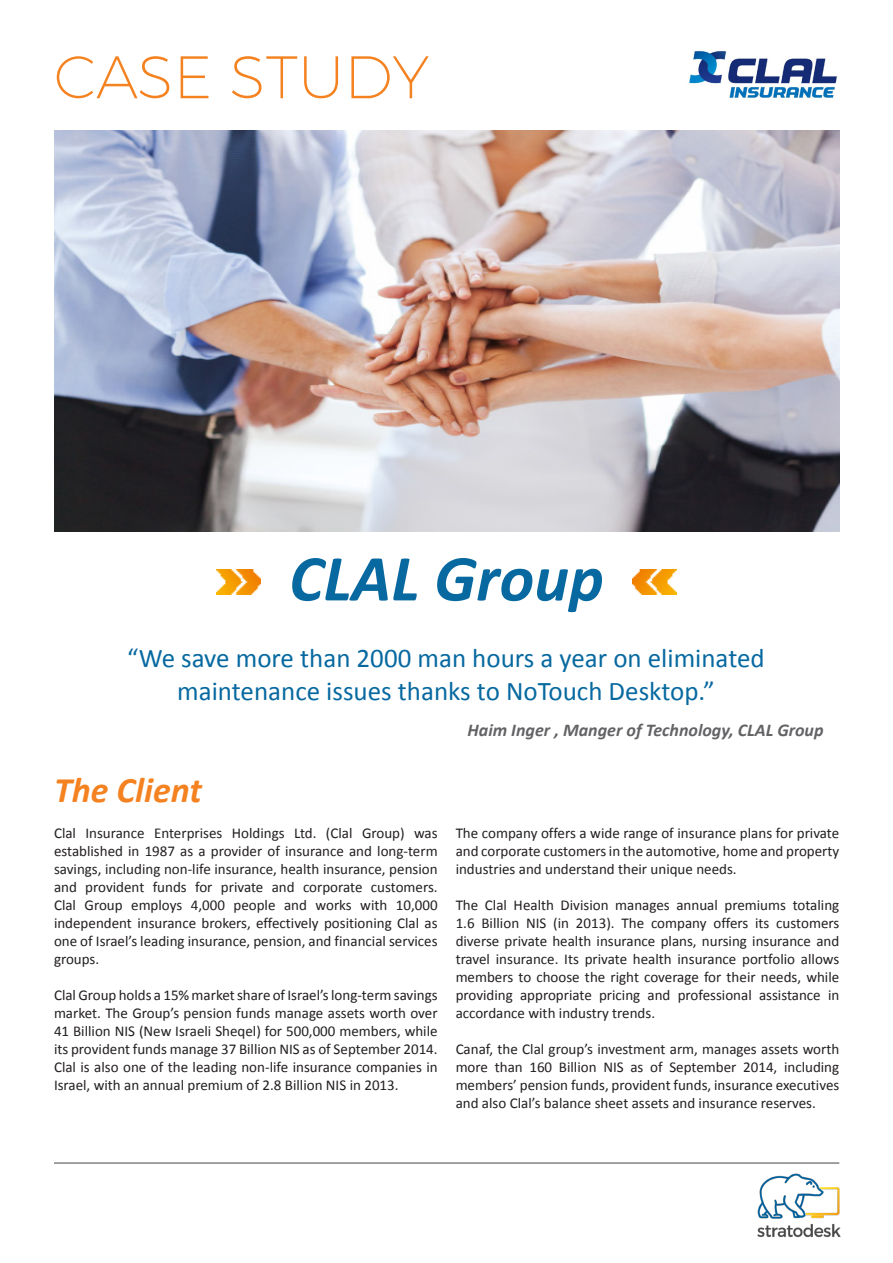
<style>
.page{position:relative;width:893px;height:1263px;background:#fff}
.page>*{position:absolute;margin:0;border:0;box-sizing:border-box;transform-origin:0 0}
.t1{font:italic 700 66px "Calibri";color:#0769a0}
.t2{font:200 60px "Montserrat";color:#f58220}
.Subh{font:italic 700 36px "Calibri";color:#f58220}
.Topquote{font:27px "Calibri";color:#0769a0}
.topquote_author{font:italic 700 18px "Calibri";color:#636366}
.Body{font:15px/18px "Calibri";color:#231f20;text-align:justify}
</style>
<div class="page">
<img style="left:689px;top:51px;width:148px;height:47px">
<img style="left:54px;top:131px;width:785px;height:401px">
<img style="left:216px;top:570px;width:44px;height:25px">
<img style="left:633px;top:570px;width:44px;height:25px">
<hr style="left:54px;top:1162px;width:785px;height:2px;background:#808285">
<img style="left:757px;top:1173px;width:84px;height:65px">
<p class="t2" style="left:54px;top:40px;width:377px">CASE STUDY</p>
<p class="t1" style="left:289px;top:537px;width:316px">CLAL Group</p>
<p class="Topquote" style="left:127px;top:641px;width:639px">“We save more than 2000 man hours a year on eliminated</p>
<p class="Topquote" style="left:177px;top:674px;width:539px">maintenance issues thanks to NoTouch Desktop.”</p>
<p class="topquote_author" style="left:467px;top:719px;width:358px">Haim Inger , Manger of Technology, CLAL Group</p>
<p class="Subh" style="left:54px;top:767px;width:149px">The Client</p>
<p class="Body" style="left:54px;top:824px;width:385px">Clal Insurance Enterprises Holdings Ltd. (Clal Group) was established in 1987 as a provider of insurance and long-term savings, including non-life insurance, health insurance, pension and provident funds for private and corporate customers.<br>Clal Group employs 4,000 people and works with 10,000 independent insurance brokers, effectively positioning Clal as one of Israel’s leading insurance, pension, and financial services groups.</p>
<p class="Body" style="left:54px;top:986px;width:385px">Clal Group holds a 15% market share of Israel’s long-term savings market. The Group’s pension funds manage assets worth over 41 Billion NIS (New Israeli Sheqel) for 500,000 members, while its provident funds manage 37 Billion NIS as of September 2014.<br>Clal is also one of the leading non-life insurance companies in Israel, with an annual premium of 2.8 Billion NIS in 2013.</p>
<p class="Body" style="left:456px;top:824px;width:385px">The company offers a wide range of insurance plans for private and corporate customers in the automotive, home and property industries and understand their unique needs.</p>
<p class="Body" style="left:456px;top:896px;width:385px">The Clal Health Division manages annual premiums totaling 1.6 Billion NIS (in 2013). The company offers its customers diverse private health insurance plans, nursing insurance and travel insurance. Its private health insurance portfolio allows members to choose the right coverage for their needs, while providing appropriate pricing and professional assistance in accordance with industry trends.</p>
<p class="Body" style="left:456px;top:1040px;width:385px">Canaf, the Clal group’s investment arm, manages assets worth more than 160 Billion NIS as of September 2014, including members’ pension funds, provident funds, insurance executives and also Clal’s balance sheet assets and insurance reserves.</p>
</div>
